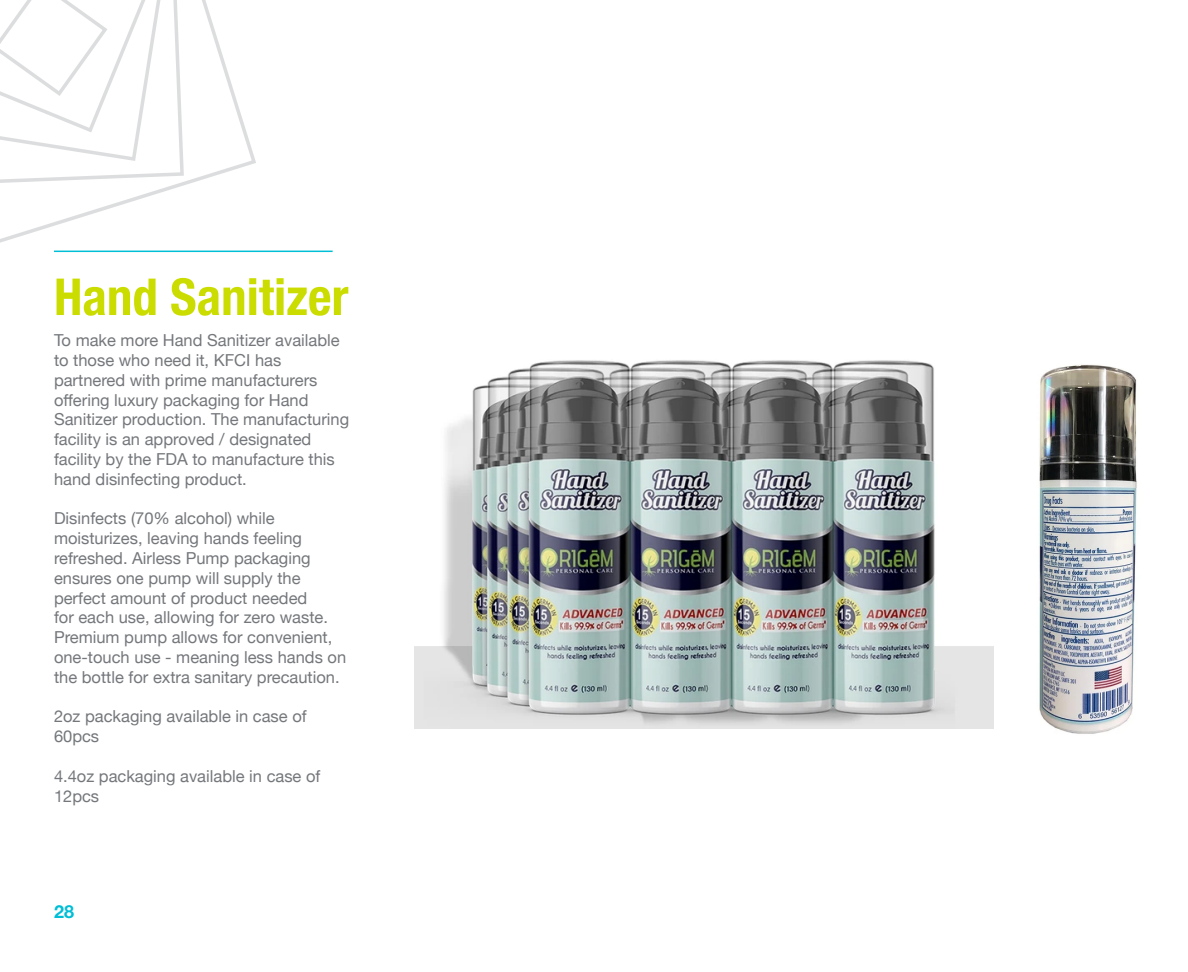
<style>
.page{position:relative;width:1188px;height:972px;background:#fff}
.page>*{position:absolute;margin:0;border:0;box-sizing:border-box;transform-origin:0 0}
.t1{font:700 condensed 51px "Helvetica Neue LT Std";color:#cbdd00}
.t2{font:700 18px "Helvetica Neue LT Std";color:#00bed6}
.t3{font:16.5px/19.8px "Helvetica Neue";color:#74777b}
</style>
<div class="page">
<img style="left:1039px;top:364px;width:98px;height:370px">
<svg style="left:0;top:0;width:258px;height:253px"></svg>
<hr style="left:54px;top:251px;width:279px;height:1px;background:#00bed6">
<img style="left:415px;top:360px;width:579px;height:369px">
<h1 class="t1" style="left:54px;top:266px;width:296px">Hand Sanitizer</h1>
<p class="t3" style="left:54px;top:331px;width:297px">To make more Hand Sanitizer available to those who need it, KFCI has partnered with prime manufacturers offering luxury packaging for Hand Sanitizer production. The manufacturing facility is an approved / designated facility by the FDA to manufacture this hand disinfecting product.</p>
<p class="t3" style="left:54px;top:510px;width:294px">Disinfects (70% alcohol) while moisturizes, leaving hands feeling refreshed. Airless Pump packaging ensures one pump will supply the perfect amount of product needed<br>for each use, allowing for zero waste.<br>Premium pump allows for convenient, one-touch use - meaning less hands on the bottle for extra sanitary precaution.</p>
<p class="t3" style="left:54px;top:708px;width:254px">2oz packaging available in case of<br>60pcs</p>
<p class="t3" style="left:54px;top:767px;width:268px">4.4oz packaging available in case of<br>12pcs</p>
<p class="t2" style="left:54px;top:900px;width:22px">28</p>
</div>
